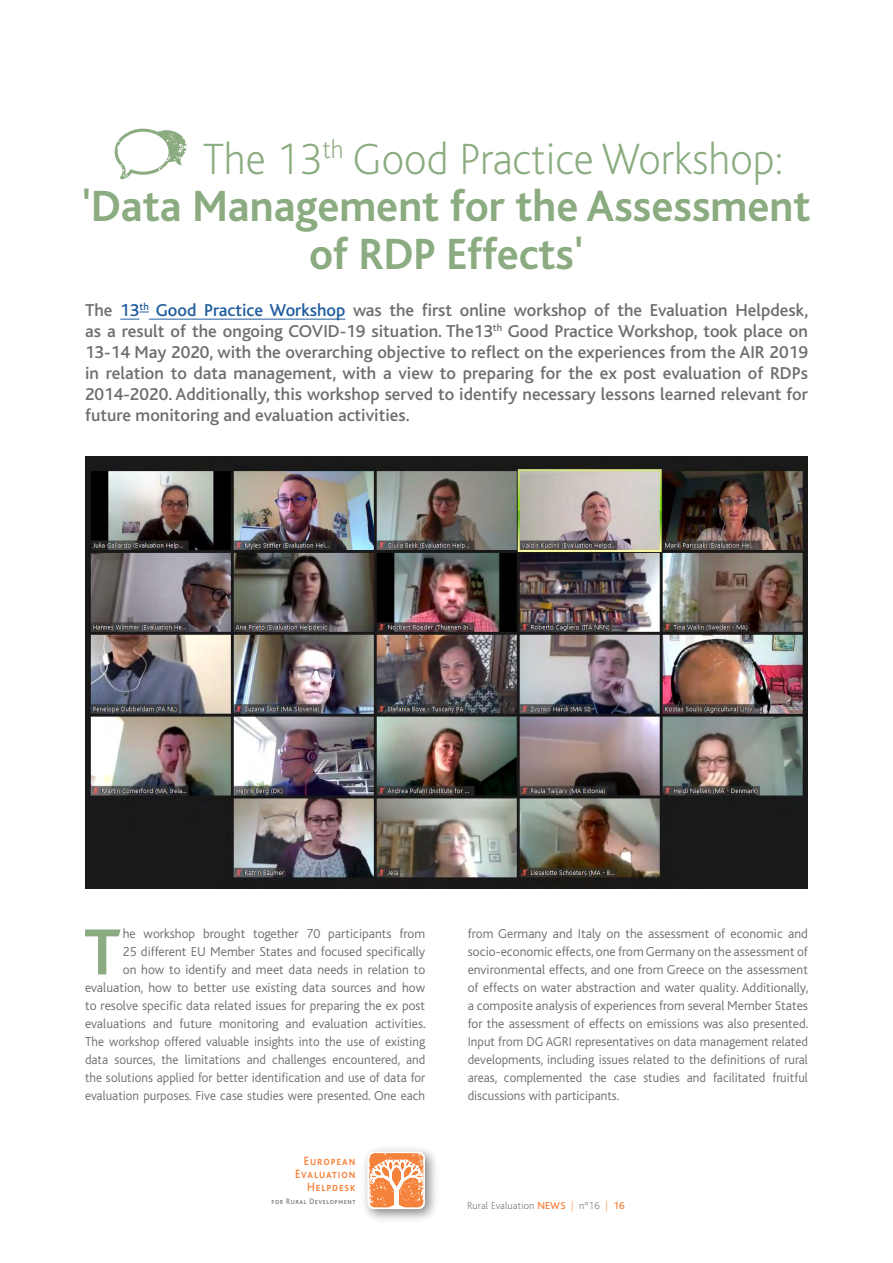
<style>
.page{position:relative;width:893px;height:1263px;background:#fff}
.page>*{position:absolute;margin:0;border:0;box-sizing:border-box;transform-origin:0 0}
.t1{font:700 68.1px "Bliss";color:#8bab80}
.t2{font:700 45.75px "Bliss";color:#8bab80}
.t3{font:200 45.75px "Bliss";color:#8bab80}
.t4{font:500 18px/21px "Bliss";color:#6d6e71;text-align:justify}
.t5{font:300 13.5px/18px "Bliss";color:#6d6e71;text-align:right}
.t6{font:500 12.6px/13.2px "Bliss Caps";letter-spacing:.08em;color:#f5823b;text-align:right;scale:.9 1}
.t7{font:200 10.5px "Bliss";letter-spacing:.015em;color:#6d6e71}
.t8{font:500 8.25px "Bliss Caps";letter-spacing:.08em;color:#808284;scale:.9 1}
.s1{font-weight:500}
.s2{color:#215e9e}
.s3{font-weight:500;color:#f5833c}
.s4{color:#f5833c}
</style>
<div class="page">
<img style="left:364px;top:1148px;width:72px;height:72px">
<svg style="left:367px;top:1151px;width:58px;height:58px"></svg>
<svg style="left:369px;top:1153px;width:55px;height:54px"></svg>
<svg style="left:115px;top:129px;width:72px;height:50px"></svg>
<svg style="left:120px;top:319px;width:19px;height:1px"></svg>
<hr style="left:149px;top:319px;width:196px;height:1px;background:#215e9e">
<img style="left:85px;top:456px;width:723px;height:432px">
<h2 class="t3" style="left:203px;top:135px;width:582px">The 13<sup>th</sup> Good Practice Workshop:</h2>
<h2 class="t2" style="left:82px;top:183px;width:730px"><span class="s1">'</span>Data Management for the Assessment</h2>
<h2 class="t2" style="left:309px;top:230px;width:276px">of RDP Effects<span class="s1">'</span></h2>
<p class="t4" style="left:85px;top:300px;width:725px">The <span class="s2">13</span><sup>th</sup> <span class="s2">Good Practice Workshop</span> was the first online workshop of the Evaluation Helpdesk, as a result of the ongoing COVID-19 situation. The13<sup>th</sup> Good Practice Workshop, took place on 13-14 May 2020, with the overarching objective to reflect on the experiences from the AIR 2019 in relation to data management, with a view to preparing for the ex post evaluation of RDPs 2014-2020. Additionally, this workshop served to identify necessary lessons learned relevant for future monitoring and evaluation activities.</p>
<p class="t5" style="left:85px;top:925px;width:342px">he workshop brought together 70 participants from<br>25 different EU Member States and focused specifically<br>on how to identify and meet data needs in relation to evaluation, how to better use existing data sources and how to resolve specific data related issues for preparing the ex post evaluations and future monitoring and evaluation activities.<br>The workshop offered valuable insights into the use of existing data sources, the limitations and challenges encountered, and the solutions applied for better identification and use of data for evaluation purposes. Five case studies were presented. One each</p>
<p class="t5" style="left:468px;top:925px;width:342px;text-align:justify">from Germany and Italy on the assessment of economic and socio-economic effects, one from Germany on the assessment of environmental effects, and one from Greece on the assessment of effects on water abstraction and water quality. Additionally, a composite analysis of experiences from several Member States for the assessment of effects on emissions was also presented.<br>Input from DG AGRI representatives on data management related developments, including issues related to the definitions of rural areas, complemented the case studies and facilitated fruitful discussions with participants.</p>
<h1 class="t1" style="left:84px;top:917px;width:38px">T</h1>
<p class="t6" style="left:295px;top:1154px;width:68px">European<br>Evaluation<br>Helpdesk</p>
<p class="t8" style="left:271px;top:1197px;width:95px">for Rural Development</p>
<p class="t7" style="left:467px;top:1200px;width:159px">Rural Evaluation <span class="s3">NEWS</span> <span class="s4">|</span> n°16 <span class="s4">|</span> <span class="s3">16</span></p>
</div>
